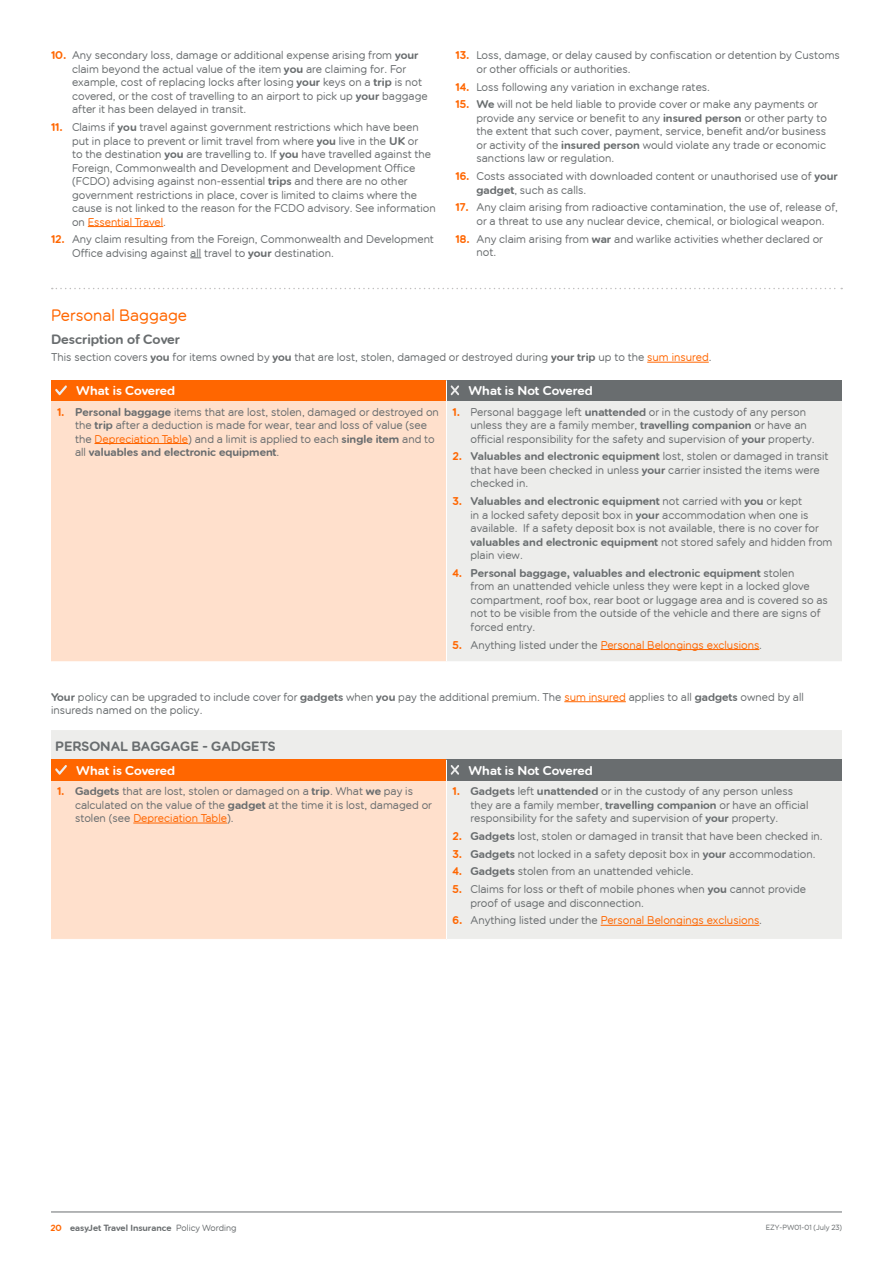
<style>
.page{position:relative;width:893px;height:1263px;background:#fff}
.page>*{position:absolute;margin:0;border:0;box-sizing:border-box;transform-origin:0 0}
.t1{font:16.5px "easy Jet Rounded";color:#f60}
.t2{font:13.5px "easy Jet Rounded Demi";color:#696d6f}
.t3{font:12.75px "easy Jet Rounded Demi";color:#fff}
.t4{font:11.25px/13.5px "easy Jet Rounded";color:#696d6f}
.t5{font:11.25px "easy Jet Rounded Demi";color:#696d6f}
.t6{font:11.25px "easy Jet Rounded";color:#f60}
.t7{font:9px "easy Jet Rounded Demi";color:#696d6f}
.t8{font:9px "easy Jet Rounded";color:#696d6f}
.t9{font:7.5px "easy Jet Rounded";color:#696d6f}
.s1{font-family:"easy Jet Rounded Demi";color:#f60}
.s2{font-family:"easy Jet Rounded Demi"}
.s3{color:#f60}
.s4{font-family:"easy Jet Rounded"}
.s5{color:#696d6f}
</style>
<div class="page">
<hr style="left:51px;top:1212px;width:791px;height:1px;background:#696d6f">
<hr style="left:88px;top:226px;width:75px;height:1px;background:#f60">
<div style="left:51px;top:380px;width:395px;height:22px;background:#f60"></div>
<div style="left:446px;top:380px;width:396px;height:22px;background:#696d6f"></div>
<div style="left:51px;top:402px;width:395px;height:260px;background:#ffe0cc"></div>
<div style="left:446px;top:402px;width:396px;height:260px;background:#ededeb"></div>
<hr style="left:446px;top:402px;width:1px;height:259px;background:#fff">
<hr style="left:446px;top:661px;width:396px;height:1px;background:#fff">
<hr style="left:51px;top:661px;width:395px;height:1px;background:#fff">
<svg style="left:55px;top:385px;width:12px;height:10px"></svg>
<svg style="left:446px;top:380px;width:13px;height:22px"></svg>
<hr style="left:94px;top:443px;width:94px;height:1px;background:#f60">
<hr style="left:601px;top:649px;width:158px;height:1px;background:#f60">
<hr style="left:647px;top:362px;width:62px;height:1px;background:#f60">
<hr style="left:564px;top:701px;width:62px;height:1px;background:#f60">
<div style="left:51px;top:730px;width:791px;height:209px;background:#ededeb"></div>
<div style="left:51px;top:760px;width:395px;height:21px;background:#f60"></div>
<div style="left:446px;top:760px;width:396px;height:21px;background:#696d6f"></div>
<div style="left:51px;top:781px;width:395px;height:158px;background:#ffe0cc"></div>
<hr style="left:446px;top:781px;width:1px;height:158px;background:#fff">
<svg style="left:55px;top:765px;width:12px;height:10px"></svg>
<svg style="left:446px;top:760px;width:13px;height:21px"></svg>
<hr style="left:133px;top:823px;width:94px;height:1px;background:#f60">
<hr style="left:601px;top:925px;width:158px;height:1px;background:#f60">
<svg style="left:52px;top:288px;width:790px;height:1px"></svg>
<p class="t4" style="left:72px;top:49px;width:357px;text-indent:-21px"><span class="s1">10.</span> Any secondary loss, damage or additional expense arising from <span class="s2">your </span>claim beyond the actual value of the item <span class="s2">you</span> are claiming for. For example, cost of replacing locks after losing <span class="s2">your</span> keys on a <span class="s2">trip</span> is not covered, or the cost of travelling to an airport to pick up <span class="s2">your</span> baggage after it has been delayed in transit.</p>
<p class="t4" style="left:72px;top:121px;width:365px;text-indent:-21px"><span class="s1">11.</span> Claims if <span class="s2">you</span> travel against government restrictions which have been put in place to prevent or limit travel from where <span class="s2">you</span> live in the <span class="s2">UK</span> or<br>to the destination <span class="s2">you</span> are travelling to. If <span class="s2">you</span> have travelled against the Foreign, Commonwealth and Development and Development Office (FCDO) advising against non-essential <span class="s2">trips</span> and there are no other government restrictions in place, cover is limited to claims where the cause is not linked to the reason for the FCDO advisory. See information on <span class="s3">Essential Travel</span>.</p>
<p class="t4" style="left:72px;top:233px;width:363px;text-indent:-21px"><span class="s1">12.</span> Any claim resulting from the Foreign, Commonwealth and Development<br>Office advising against all travel to <span class="s2">your</span> destination.</p>
<p class="t4" style="left:476px;top:49px;width:365px;text-indent:-21px"><span class="s1">13.</span> Loss, damage, or delay caused by confiscation or detention by Customs or other officials or authorities.</p>
<p class="t4" style="left:455px;top:80px;width:256px"><span class="s1">14.</span> Loss following any variation in exchange rates.</p>
<p class="t4" style="left:476px;top:98px;width:352px;text-indent:-21px"><span class="s1">15.</span> <span class="s2">We</span> will not be held liable to provide cover or make any payments or provide any service or benefit to any <span class="s2">insured person</span> or other party to the extent that such cover, payment, service, benefit and/or business or activity of the <span class="s2">insured person</span> would violate any trade or economic sanctions law or regulation.</p>
<p class="t4" style="left:476px;top:170px;width:363px;text-indent:-21px"><span class="s1">16.</span> Costs associated with downloaded content or unauthorised use of <span class="s2">your gadget</span>, such as calls.</p>
<p class="t4" style="left:476px;top:201px;width:363px;text-indent:-21px"><span class="s1">17.</span> Any claim arising from radioactive contamination, the use of, release of, or a threat to use any nuclear device, chemical, or biological weapon.</p>
<p class="t4" style="left:476px;top:232px;width:348px;text-indent:-21px"><span class="s1">18.</span> Any claim arising from <span class="s2">war</span> and warlike activities whether declared or not.</p>
<h1 class="t1" style="left:51px;top:306px;width:138px">Personal Baggage</h1>
<p class="t2" style="left:51px;top:330px;width:131px">Description of Cover</p>
<p class="t4" style="left:51px;top:351px;width:662px">This section covers <span class="s2">you</span> for items owned by <span class="s2">you</span> that are lost, stolen, damaged or destroyed during <span class="s2">your trip</span> up to the <span class="s3">sum insured</span>.</p>
<p class="t3" style="left:76px;top:383px;width:100px">What is Covered</p>
<p class="t3" style="left:469px;top:383px;width:126px">What is Not Covered</p>
<p class="t4" style="left:75px;top:405px;width:365px;text-indent:-18px"><span class="s1">1.</span> <span class="s2">Personal baggage</span> items that are lost, stolen, damaged or destroyed on the <span class="s2">trip</span> after a deduction is made for wear, tear and loss of value (see the <span class="s3">Depreciation Table</span>) and a limit is applied to each <span class="s2">single item</span> and to</p>
<p class="t5" style="left:75px;top:445px;width:206px"><span class="s4">all</span> valuables and electronic equipment<span class="s4">.</span></p>
<p class="t4" style="left:470px;top:405px;width:346px;text-indent:-18px"><span class="s1">1.</span> Personal baggage left <span class="s2">unattended</span> or in the custody of any person unless they are a family member, <span class="s2">travelling companion</span> or have an official responsibility for the safety and supervision of <span class="s2">your</span> property.</p>
<p class="t5" style="left:452px;top:449px;width:377px"><span class="s3">2.</span> Valuables and electronic equipment <span class="s4">lost, stolen or damaged in transit</span></p>
<p class="t4" style="left:470px;top:463px;width:351px">that have been checked in unless <span class="s2">your</span> carrier insisted the items were checked in.</p>
<p class="t5" style="left:452px;top:494px;width:351px"><span class="s3">3.</span> Valuables and electronic equipment <span class="s4">not carried with</span> you <span class="s4">or kept</span></p>
<p class="t4" style="left:470px;top:508px;width:350px">in a locked safety deposit box in <span class="s2">your</span> accommodation when one is available. If a safety deposit box is not available, there is no cover for</p>
<p class="t5" style="left:470px;top:535px;width:363px">valuables and electronic equipment <span class="s4">not stored safely and hidden from</span></p>
<p class="t4" style="left:470px;top:549px;width:54px">plain view.</p>
<p class="t5" style="left:452px;top:566px;width:344px"><span class="s3">4.</span> Personal baggage, valuables and electronic equipment <span class="s4">stolen</span></p>
<p class="t4" style="left:470px;top:580px;width:359px">from an unattended vehicle unless they were kept in a locked glove compartment, roof box, rear boot or luggage area and is covered so as not to be visible from the outside of the vehicle and there are signs of forced entry.</p>
<p class="t6" style="left:452px;top:638px;width:311px"><span class="s2">5.</span> <span class="s5">Anything listed under the</span> Personal Belongings exclusions<span class="s5">.</span></p>
<p class="t4" style="left:51px;top:690px;width:754px"><span class="s2">Your</span> policy can be upgraded to include cover for <span class="s2">gadgets</span> when <span class="s2">you</span> pay the additional premium. The <span class="s3">sum insured</span> applies to all <span class="s2">gadgets</span> owned by all insureds named on the policy.</p>
<p class="t2" style="left:55px;top:738px;width:222px">PERSONAL BAGGAGE - GADGETS</p>
<p class="t3" style="left:76px;top:762px;width:100px">What is Covered</p>
<p class="t3" style="left:469px;top:762px;width:126px">What is Not Covered</p>
<p class="t4" style="left:75px;top:784px;width:359px;text-indent:-18px"><span class="s1">1.</span> <span class="s2">Gadgets</span> that are lost, stolen or damaged on a <span class="s2">trip</span>. What <span class="s2">we</span> pay is calculated on the value of the <span class="s2">gadget</span> at the time it is lost, damaged or stolen (see <span class="s3">Depreciation Table</span>).</p>
<p class="t4" style="left:470px;top:784px;width:339px;text-indent:-18px"><span class="s1">1.</span> <span class="s2">Gadgets</span> left <span class="s2">unattended</span> or in the custody of any person unless they are a family member, <span class="s2">travelling companion</span> or have an official responsibility for the safety and supervision of <span class="s2">your</span> property.</p>
<p class="t4" style="left:452px;top:829px;width:372px"><span class="s1">2.</span> <span class="s2">Gadgets</span> lost, stolen or damaged in transit that have been checked in.</p>
<p class="t4" style="left:452px;top:847px;width:365px"><span class="s1">3.</span> <span class="s2">Gadgets</span> not locked in a safety deposit box in <span class="s2">your</span> accommodation.</p>
<p class="t4" style="left:452px;top:865px;width:243px"><span class="s1">4.</span> <span class="s2">Gadgets</span> stolen from an unattended vehicle.</p>
<p class="t4" style="left:470px;top:882px;width:337px;text-indent:-18px"><span class="s1">5.</span> Claims for loss or theft of mobile phones when <span class="s2">you</span> cannot provide proof of usage and disconnection.</p>
<p class="t6" style="left:452px;top:914px;width:311px"><span class="s2">6.</span> <span class="s5">Anything listed under the</span> Personal Belongings exclusions<span class="s5">.</span></p>
<p class="t7" style="left:50px;top:1222px;width:123px"><span class="s3">20</span> easyJet Travel Insurance</p>
<p class="t9" style="left:766px;top:1223px;width:78px">EZY-PW01-01 (July 23)</p>
<p class="t8" style="left:176px;top:1223px;width:62px">Policy Wording</p>
</div>
